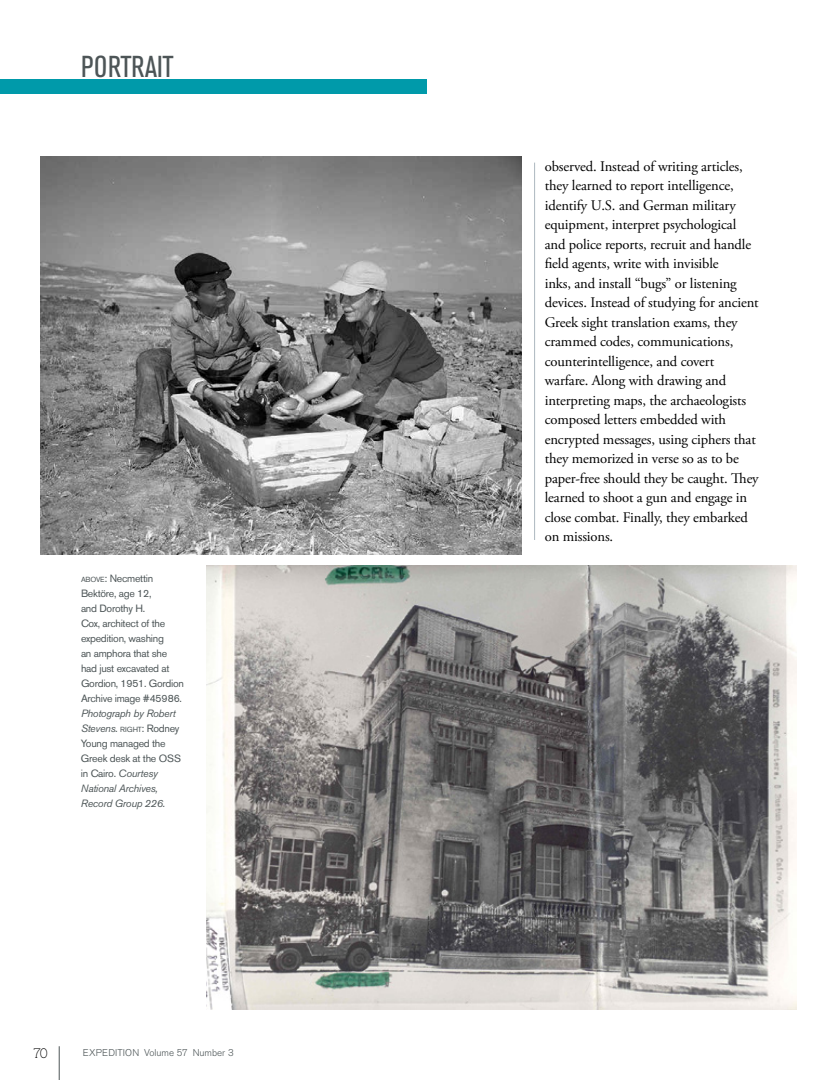
<style>
.page{position:relative;width:837px;height:1080px;background:#fff}
.page>*{position:absolute;margin:0;border:0;box-sizing:border-box;transform-origin:0 0}
.t1{font:condensed 30px "Akzidenz Grotesk BE";letter-spacing:.01em;color:#4d5557}
.t2{font:14.7px/19.5px "Adobe Garamond Pro";letter-spacing:-.01em;color:#000}
.t3{font:13.5px "Alexandria";color:#000}
.t4{font:10.5px/15px "Akzidenz Grotesk BE";letter-spacing:-.025em;color:#4d5557}
.t5{font:italic 10.5px/15px "Akzidenz Grotesk BE";letter-spacing:-.025em;color:#4d5557}
.t6{font:300 9.75px "Akzidenz Grotesk BE";color:#4d5557}
.s1{font-size:7.35px}
.s2{font-style:inherit}
.s3{font-style:normal;font-size:7.35px}
.s4{font-style:normal}
</style>
<div class="page">
<hr style="left:59px;top:1046px;width:1px;height:34px;background:#4d5557">
<div style="left:0;top:79px;width:427px;height:15px;background:#009aaa"></div>
<img style="left:40px;top:157px;width:482px;height:397px">
<img style="left:207px;top:566px;width:590px;height:443px">
<hr style="left:534px;top:163px;width:1px;height:377px;background:#adb8bf">
<h1 class="t1" style="left:81px;top:49px;width:94px">PORTRAIT</h1>
<p class="t4" style="left:81px;top:571px;width:104px"><span class="s1">ABOVE</span><span class="s2">:</span> Necmettin<br>Bektöre, age 12,<br>and Dorothy H.<br>Cox, architect of the expedition, washing<br>an amphora that she had just excavated at<br>Gordion, 1951. Gordion<br>Archive image #45986.</p>
<p class="t5" style="left:81px;top:706px;width:102px">Photograph by Robert<br>Stevens. <span class="s3">RIGHT</span><span class="s4">:</span> <span class="s4">Rodney<br>Young managed the<br>Greek desk at the OSS in Cairo.</span> Courtesy<br>National Archives,<br>Record Group 226.</p>
<p class="t3" style="left:33px;top:1046px;width:16px">70</p>
<p class="t6" style="left:83px;top:1047px;width:152px">EXPEDITION Volume 57 Number 3</p>
<p class="t2" style="left:545px;top:157px;width:215px">observed. Instead of writing articles, they learned to report intelligence, identify U.S. and German military equipment, interpret psychological and police reports, recruit and handle field agents, write with invisible<br>inks, and install “bugs” or listening devices. Instead of studying for ancient Greek sight translation exams, they crammed codes, communications, counterintelligence, and covert warfare. Along with drawing and interpreting maps, the archaeologists composed letters embedded with encrypted messages, using ciphers that they memorized in verse so as to be paper-free should they be caught. They learned to shoot a gun and engage in close combat. Finally, they embarked on missions.</p>
</div>
